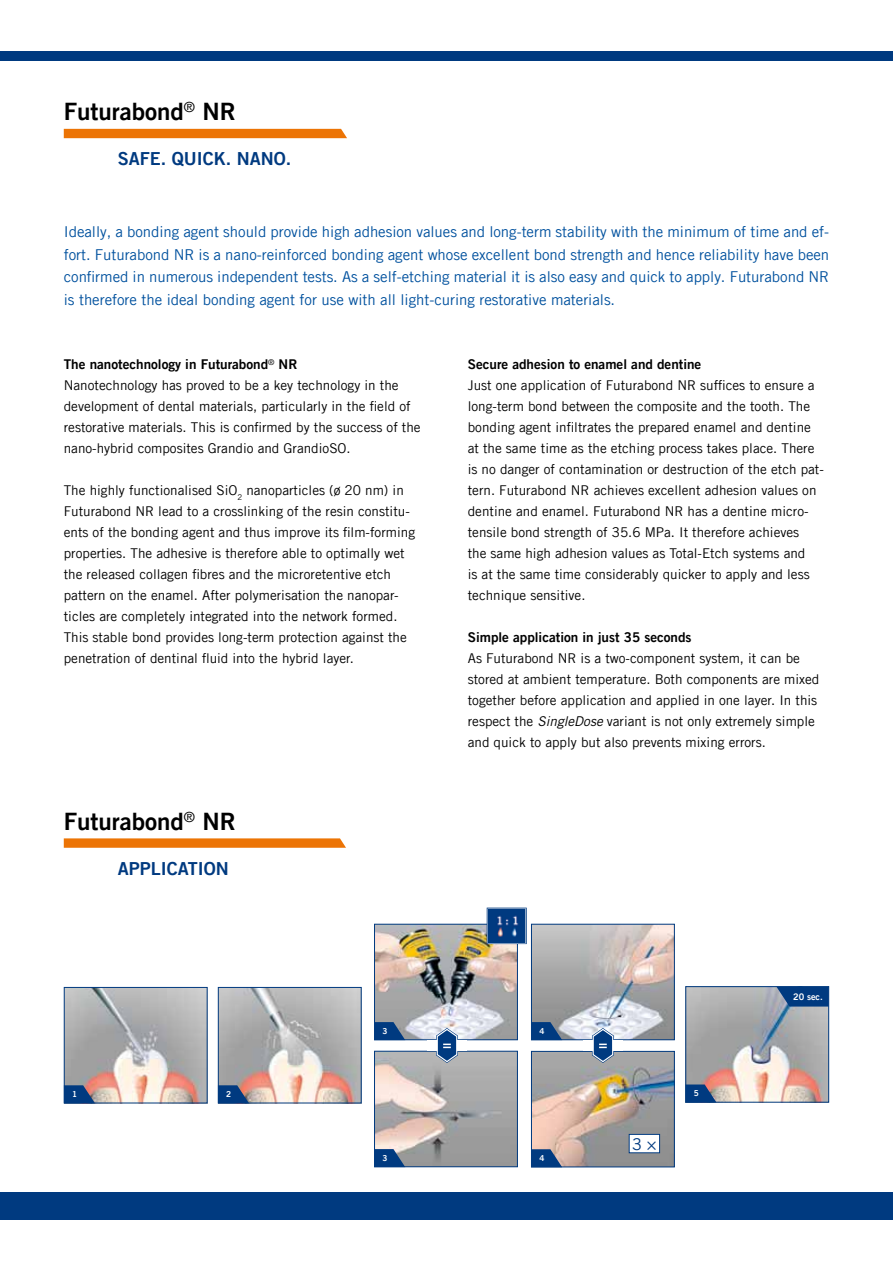
<style>
.page{position:relative;width:893px;height:1263px;background:#fff}
.page>*{position:absolute;margin:0;border:0;box-sizing:border-box;transform-origin:0 0}
.t1{font:24px "Trade Gothic LT Com Bd 2";color:#000}
.t2{font:18px "Trade Gothic LT Com Bd 2";color:#003a80}
.t3{font:16.2px "Trade Gothic LT Com";color:#003a80}
.t4{font:15px/22.5px "Trade Gothic LT Com";letter-spacing:-.005em;color:#00519e;text-align:justify}
.t5{font:13.5px/21px "Trade Gothic LT Com";color:#000}
.t6{font:13.5px "Trade Gothic LT Com Bd 2";color:#000}
.t7{font:9.15px "Trade Gothic LT Com Bd 2";color:#fff}
.t8{font:8.25px "Trade Gothic LT Com Bd 2";color:#fff}
.s1{font-style:italic}
</style>
<div class="page">
<div style="left:0;top:1192px;width:893px;height:28px;background:#003a80"></div>
<div style="left:0;top:51px;width:893px;height:10px;background:#003a80"></div>
<div style="left:64px;top:129px;width:283px;height:9px;background:#ec7405"></div>
<svg style="left:64px;top:838px;width:282px;height:10px;background:#ed7e17"></svg>
<img style="left:66px;top:989px;width:140px;height:112px">
<div style="left:64px;top:987px;width:144px;height:116px;border:1px solid #003a80"></div>
<svg style="left:64px;top:1085px;width:31px;height:18px"></svg>
<img style="left:220px;top:989px;width:140px;height:112px">
<div style="left:218px;top:987px;width:144px;height:116px;border:1px solid #003a80"></div>
<svg style="left:218px;top:1085px;width:31px;height:18px"></svg>
<img style="left:687px;top:988px;width:140px;height:113px">
<div style="left:685px;top:986px;width:144px;height:117px;border:1px solid #003a80"></div>
<svg style="left:685px;top:1084px;width:31px;height:18px"></svg>
<img style="left:376px;top:926px;width:140px;height:112px">
<div style="left:374px;top:924px;width:144px;height:116px;border:1px solid #003a80"></div>
<svg style="left:374px;top:1022px;width:31px;height:18px"></svg>
<img style="left:376px;top:1053px;width:140px;height:112px">
<div style="left:374px;top:1051px;width:144px;height:116px;border:1px solid #003a80"></div>
<svg style="left:374px;top:1149px;width:31px;height:18px"></svg>
<svg style="left:435px;top:1026px;width:25px;height:38px"></svg>
<img style="left:533px;top:926px;width:140px;height:112px">
<div style="left:531px;top:924px;width:144px;height:116px;border:1px solid #003a80"></div>
<svg style="left:531px;top:1022px;width:31px;height:18px"></svg>
<img style="left:533px;top:1053px;width:140px;height:112px">
<div style="left:531px;top:1051px;width:144px;height:116px;border:1px solid #003a80"></div>
<svg style="left:531px;top:1149px;width:31px;height:18px"></svg>
<svg style="left:591px;top:1026px;width:25px;height:38px"></svg>
<svg style="left:776px;top:987px;width:53px;height:19px"></svg>
<div style="left:629px;top:1134px;width:31px;height:19px;background:#fff"></div>
<div style="left:629px;top:1134px;width:31px;height:19px;border:1px solid #003a80"></div>
<svg style="left:487px;top:908px;width:40px;height:36px"></svg>
<svg style="left:487px;top:908px;width:39px;height:35px"></svg>
<img style="left:490px;top:911px;width:33px;height:30px">
<div style="left:488px;top:909px;width:37px;height:34px;border:1px solid #003a80"></div>
<h1 class="t1" style="left:64px;top:97px;width:155px">Futurabond<sup>®</sup> NR</h1>
<h2 class="t2" style="left:64px;top:147px;width:34px">S</h2>
<h2 class="t2" style="left:129px;top:147px;width:164px">afe. Quick. Nano.</h2>
<p class="t4" style="left:64px;top:221px;width:767px">Ideally, a bonding agent should provide high adhesion values and long-term stability with the minimum of time and ef&shy;fort. Futurabond NR is a nano-reinforced bonding agent whose excellent bond strength and hence reliability have been confirmed in numerous independent tests. As a self-etching material it is also easy and quick to apply. Futurabond NR is therefore the ideal bonding agent for use with all light-curing restorative materials.</p>
<p class="t6" style="left:64px;top:356px;width:225px">The nanotechnology in Futurabond<sup>®</sup> NR</p>
<p class="t5" style="left:64px;top:375px;width:358px">Nanotechnology has proved to be a key technology in the development of dental materials, particularly in the field of restorative materials. This is confirmed by the success of the nano-hybrid composites Grandio and GrandioSO.</p>
<p class="t5" style="left:64px;top:480px;width:353px">The highly functionalised SiO<sub>2</sub> nanoparticles (ø 20 nm) in Futurabond NR lead to a crosslinking of the resin constitu&shy;ents of the bonding agent and thus improve its film-forming properties. The adhesive is therefore able to optimally wet the released collagen fibres and the microretentive etch pattern on the enamel. After polymerisation the nanopar&shy;ticles are completely integrated into the network formed.<br>This stable bond provides long-term protection against the penetration of dentinal fluid into the hybrid layer.</p>
<h1 class="t1" style="left:64px;top:806px;width:155px">Futurabond<sup>®</sup> NR</h1>
<h2 class="t2" style="left:64px;top:857px;width:23px">App</h2>
<h2 class="t2" style="left:151px;top:857px;width:80px">lication</h2>
<p class="t8" style="left:382px;top:1026px;width:7px">3</p>
<p class="t6" style="left:468px;top:356px;width:235px">Secure adhesion to enamel and dentine</p>
<p class="t5" style="left:468px;top:375px;width:358px">Just one application of Futurabond NR suffices to ensure a long-term bond between the composite and the tooth. The bonding agent infiltrates the prepared enamel and dentine at the same time as the etching process takes place. There is no danger of contamination or destruction of the etch pat&shy;tern. Futurabond NR achieves excellent adhesion values on dentine and enamel. Futurabond NR has a dentine micro&shy;tensile bond strength of 35.6 MPa. It therefore achieves<br>the same high adhesion values as Total-Etch systems and<br>is at the same time considerably quicker to apply and less technique sensitive.</p>
<p class="t6" style="left:468px;top:629px;width:225px">Simple application in just 35 seconds</p>
<p class="t5" style="left:468px;top:648px;width:353px">As Futurabond NR is a two-component system, it can be stored at ambient temperature. Both components are mixed together before application and applied in one layer. In this respect the <span class="s1">SingleDose</span> variant is not only extremely simple and quick to apply but also prevents mixing errors.</p>
<p class="t8" style="left:539px;top:1026px;width:7px">4</p>
<p class="t7" style="left:793px;top:991px;width:31px">20 sec.</p>
<p class="t8" style="left:72px;top:1089px;width:7px">1</p>
<p class="t8" style="left:226px;top:1089px;width:7px">2</p>
<p class="t8" style="left:694px;top:1088px;width:7px">5</p>
<p class="t8" style="left:382px;top:1153px;width:7px">3</p>
<p class="t8" style="left:539px;top:1153px;width:7px">4</p>
<p class="t3" style="left:632px;top:1134px;width:26px">3 ×</p>
</div>
